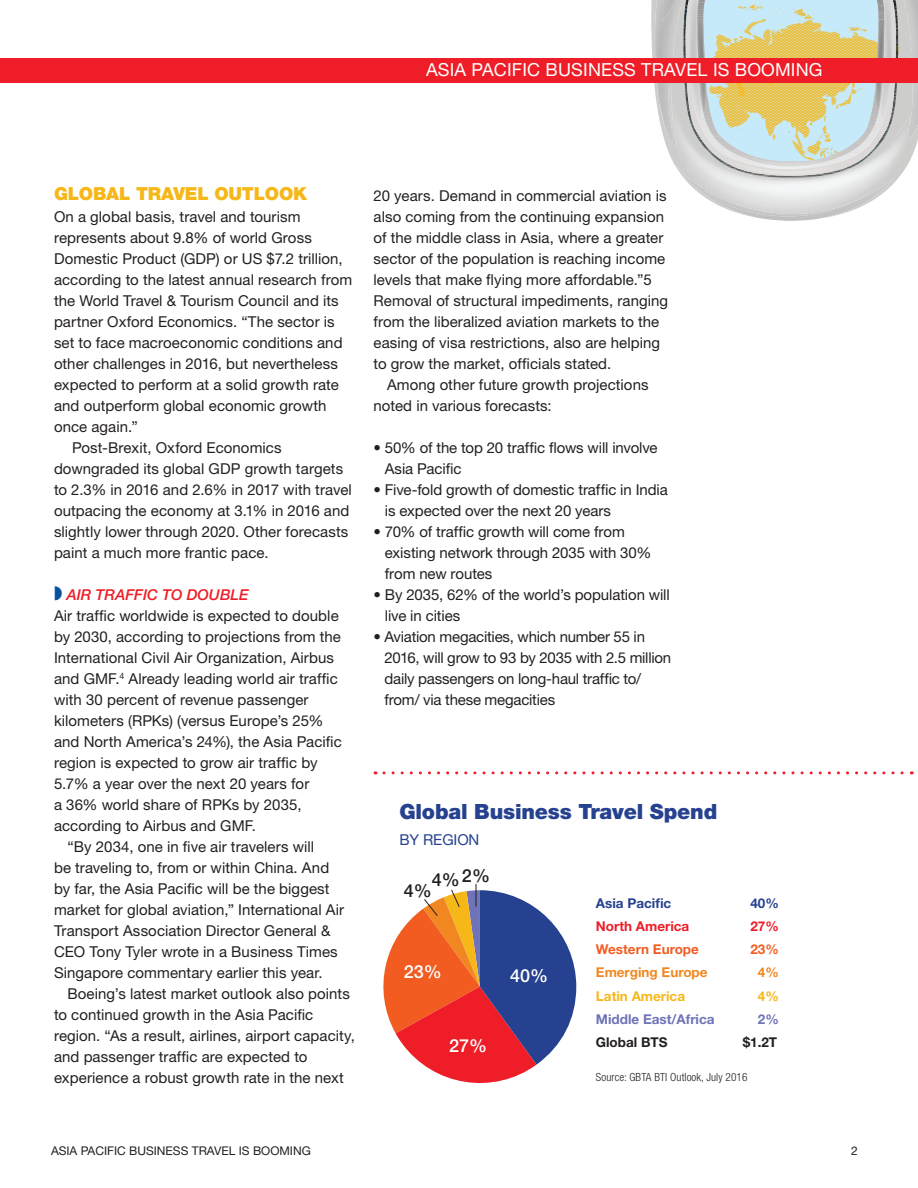
<style>
.page{position:relative;width:918px;height:1188px;background:#fff}
.page>*{position:absolute;margin:0;border:0;box-sizing:border-box;transform-origin:0 0}
.t1{font:900 21px "Helvetica Neue LT Std";letter-spacing:-.01em;color:#25418f}
.t2{font:18px "Helvetica Neue LT Std";letter-spacing:.01em;color:#fff}
.NEW_SUBHEAD{font:900 18px "Helvetica Neue LT Std";letter-spacing:-.01em;color:#f6b718}
.t3{font:500 18px "Helvetica Neue LT Std";color:#fff}
.t4{font:500 18px "Helvetica Neue LT Std";color:#231f20}
.Subhead{font:15px/21px "Helvetica Neue LT Std";letter-spacing:.005em;color:#231f20}
.NEW_SUBHEAD-2{font:15px/21px "Helvetica Neue LT Std";letter-spacing:.005em;color:#231f20}
.Subhead-2{font:15px/21px "Helvetica Neue LT Std";letter-spacing:-.015em;color:#231f20}
.NEW_SUB_SUBHEAD{font:italic 500 15px "Helvetica Neue LT Std";color:#ee1d27}
.t5{font:15px "Helvetica Neue LT Std";letter-spacing:-.01em;color:#25418f}
.t6{font:700 13.5px "Helvetica Neue LT Std";color:#6f73b7}
.t7{font:700 13.5px "Helvetica Neue LT Std";color:#f25c21}
.t8{font:700 13.5px "Helvetica Neue LT Std";color:#f18720}
.t9{font:700 13.5px "Helvetica Neue LT Std";color:#ee1d27}
.t10{font:700 13.5px "Helvetica Neue LT Std";color:#25418f}
.t11{font:700 13.5px "Helvetica Neue LT Std";color:#f6b718}
.t12{font:700 13.5px "Helvetica Neue LT Std";color:#231f20}
.t13{font:12px "Helvetica Neue LT Std";color:#231f20}
.t14{font:300 condensed 11.25px "Helvetica Neue LT Std";letter-spacing:.01em;color:#231f20}
</style>
<div class="page">
<svg style="left:651px;top:0;width:267px;height:182px"></svg>
<img style="left:672px;top:146px;width:10px;height:30px">
<img style="left:674px;top:164px;width:221px;height:57px">
<img style="left:703px;top:188px;width:150px;height:28px">
<img style="left:914px;top:0;width:4px;height:138px">
<img style="left:654px;top:0;width:28px;height:146px">
<img style="left:662px;top:0;width:20px;height:22px">
<img style="left:668px;top:86px;width:9px;height:59px">
<svg style="left:682px;top:0;width:232px;height:178px;background:#d1d5bd"></svg>
<img style="left:690px;top:0;width:12px;height:118px">
<img style="left:880px;top:0;width:12px;height:118px">
<div style="left:0;top:58px;width:918px;height:25px;background:#ee1d27"></div>
<svg style="left:383px;top:884px;width:193px;height:199px"></svg>
<svg style="left:384px;top:771px;width:528px;height:3px"></svg>
<p class="t2" style="left:426px;top:59px;width:398px">ASIA PACIFIC BUSINESS TRAVEL IS BOOMING</p>
<p class="NEW_SUBHEAD" style="left:54px;top:183px;width:255px">GLOBAL TRAVEL OUTLOOK</p>
<p class="NEW_SUBHEAD-2" style="left:54px;top:206px;width:300px">On a global basis, travel and tourism represents about 9.8% of world Gross Domestic Product (GDP) or US $7.2 trillion, according to the latest annual research from the World Travel &amp; Tourism Council and its partner Oxford Economics. “The sector is set to face macroeconomic conditions and other challenges in 2016, but nevertheless expected to perform at a solid growth rate and outperform global economic growth once again.”</p>
<p class="NEW_SUBHEAD-2" style="left:54px;top:437px;width:299px;text-indent:18px">Post-Brexit, Oxford Economics downgraded its global GDP growth targets to 2.3% in 2016 and 2.6% in 2017 with travel outpacing the economy at 3.1% in 2016 and slightly lower through 2020. Other forecasts paint a much more frantic pace.</p>
<p class="NEW_SUB_SUBHEAD" style="left:66px;top:586px;width:184px">AIR TRAFFIC TO DOUBLE</p>
<p class="Subhead" style="left:54px;top:605px;width:289px">Air traffic worldwide is expected to double by 2030, according to projections from the International Civil Air Organization, Airbus and GMF.<sup>4</sup> Already leading world air traffic with 30 percent of revenue passenger kilometers (RPKs) (versus Europe’s 25% and North America’s 24%), the Asia Pacific region is expected to grow air traffic by 5.7% a year over the next 20 years for<br>a 36% world share of RPKs by 2035, according to Airbus and GMF.</p>
<p class="Subhead" style="left:54px;top:836px;width:292px;text-indent:14px">“By 2034, one in five air travelers will<br>be traveling to, from or within China. And by far, the Asia Pacific will be the biggest market for global aviation,” International Air Transport Association Director General &amp; CEO Tony Tyler wrote in a Business Times Singapore commentary earlier this year.</p>
<p class="Subhead" style="left:54px;top:983px;width:303px;text-indent:14px">Boeing’s latest market outlook also points to continued growth in the Asia Pacific region. “As a result, airlines, airport capacity, and passenger traffic are expected to experience a robust growth rate in the next</p>
<p class="Subhead" style="left:374px;top:185px;width:296px">20 years. Demand in commercial aviation is also coming from the continuing expansion of the middle class in Asia, where a greater sector of the population is reaching income levels that make flying more affordable.”5<br>Removal of structural impediments, ranging from the liberalized aviation markets to the easing of visa restrictions, also are helping to grow the market, officials stated.</p>
<p class="Subhead" style="left:374px;top:374px;width:277px;text-indent:14px">Among other future growth projections noted in various forecasts:</p>
<p class="Subhead" style="left:385px;top:437px;width:274px;text-indent:-11px">• 50% of the top 20 traffic flows will involve<br>Asia Pacific</p>
<p class="Subhead" style="left:385px;top:479px;width:284px;text-indent:-11px">• Five-fold growth of domestic traffic in India is expected over the next 20 years</p>
<p class="Subhead" style="left:385px;top:521px;width:268px;text-indent:-11px">• 70% of traffic growth will come from existing network through 2035 with 30% from new routes</p>
<p class="Subhead" style="left:385px;top:584px;width:286px;text-indent:-11px">• By 2035, 62% of the world’s population will live in cities</p>
<p class="Subhead-2" style="left:385px;top:626px;width:288px;text-indent:-11px">• Aviation megacities, which number 55 in 2016, will grow to 93 by 2035 with 2.5 million daily passengers on long-haul traffic to/ from/ via these megacities</p>
<p class="t1" style="left:399px;top:799px;width:320px">Global Business Travel Spend</p>
<p class="t5" style="left:399px;top:830px;width:82px">BY REGION</p>
<p class="t4" style="left:432px;top:868px;width:30px">4%</p>
<p class="t4" style="left:462px;top:865px;width:30px">2%</p>
<p class="t4" style="left:404px;top:880px;width:30px">4%</p>
<p class="t3" style="left:404px;top:961px;width:40px">23%</p>
<p class="t3" style="left:449px;top:1035px;width:40px">27%</p>
<p class="t3" style="left:510px;top:965px;width:40px">40%</p>
<p class="t10" style="left:596px;top:894px;width:77px">Asia Pacific</p>
<p class="t10" style="left:750px;top:894px;width:30px">40%</p>
<p class="t9" style="left:596px;top:918px;width:95px">North America</p>
<p class="t9" style="left:750px;top:918px;width:30px">27%</p>
<p class="t7" style="left:596px;top:941px;width:105px">Western Europe</p>
<p class="t7" style="left:750px;top:941px;width:30px">23%</p>
<p class="t8" style="left:596px;top:964px;width:113px">Emerging Europe</p>
<p class="t8" style="left:758px;top:964px;width:23px">4%</p>
<p class="t11" style="left:596px;top:987px;width:91px">Latin America</p>
<p class="t11" style="left:758px;top:987px;width:23px">4%</p>
<p class="t6" style="left:596px;top:1011px;width:120px">Middle East/Africa</p>
<p class="t6" style="left:758px;top:1011px;width:23px">2%</p>
<p class="t12" style="left:596px;top:1034px;width:73px">Global BTS</p>
<p class="t12" style="left:743px;top:1034px;width:36px">$1.2T</p>
<p class="t14" style="left:596px;top:1070px;width:153px">Source: GBTA BTI Outlook, July 2016</p>
<p class="t13" style="left:51px;top:1143px;width:261px">ASIA PACIFIC BUSINESS TRAVEL IS BOOMING</p>
<p class="t13" style="left:851px;top:1143px;width:8px">2</p>
</div>
